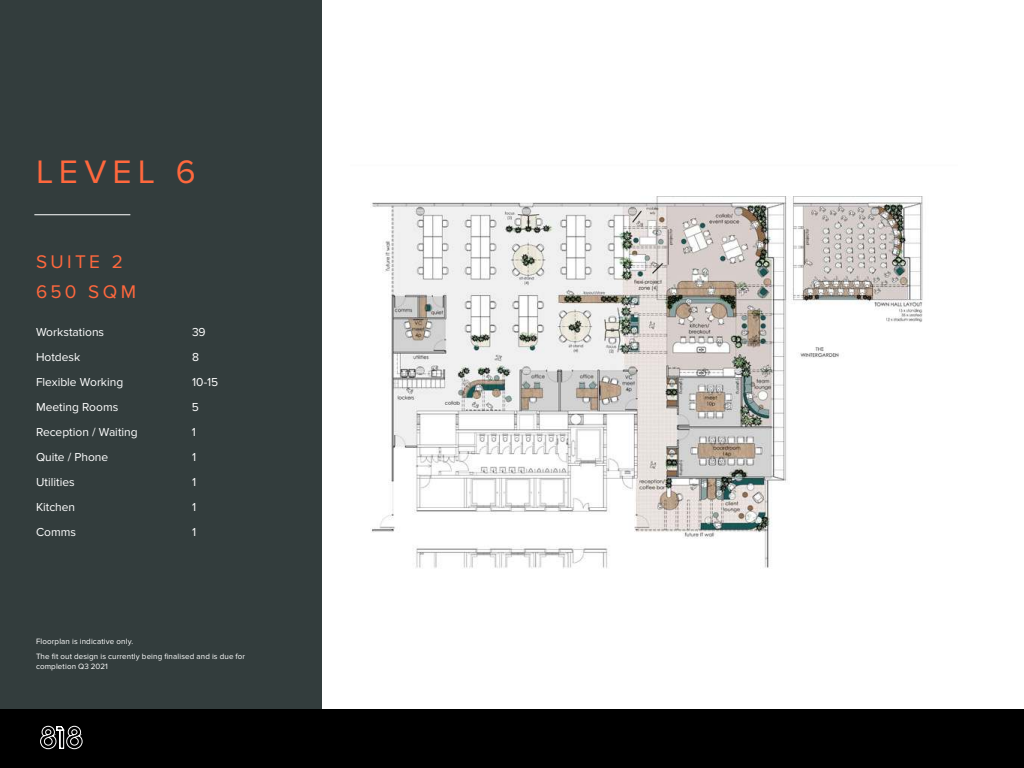
<style>
.page{position:relative;width:1024px;height:768px;background:#fff}
.page>*{position:absolute;margin:0;border:0;box-sizing:border-box;transform-origin:0 0}
.t1{font:33.7px "Proxima Nova";letter-spacing:.18em;color:#ff683d}
.t2{font:19px/30px "Proxima Nova";letter-spacing:.175em;color:#ff683d}
.t3{font:12px "Proxima Nova";color:#fff}
.t4{font:8px/15px "Proxima Nova";letter-spacing:.015em;color:#fff}
</style>
<div class="page">
<div style="left:0;top:709px;width:1024px;height:59px;background:#000"></div>
<svg style="left:40px;top:726px;width:43px;height:23px"></svg>
<div style="left:0;top:0;width:322px;height:709px;background:#333d3d"></div>
<hr style="left:34px;top:214px;width:96px;height:1px;background:#fff">
<img style="left:372px;top:196px;width:551px;height:373px">
<h1 class="t1" style="left:36px;top:157px;width:161px">LEVEL 6</h1>
<h2 class="t2" style="left:36px;top:248px;width:102px">SUITE 2<br>650 SQM</h2>
<p class="t3" style="left:36px;top:327px;width:70px">Workstations</p>
<p class="t3" style="left:192px;top:327px;width:15px">39</p>
<p class="t3" style="left:36px;top:352px;width:46px">Hotdesk</p>
<p class="t3" style="left:192px;top:352px;width:8px">8</p>
<p class="t3" style="left:36px;top:377px;width:89px">Flexible Working</p>
<p class="t3" style="left:192px;top:377px;width:28px">10-15</p>
<p class="t3" style="left:36px;top:402px;width:84px">Meeting Rooms</p>
<p class="t3" style="left:192px;top:402px;width:9px">5</p>
<p class="t3" style="left:36px;top:427px;width:103px">Reception / Waiting</p>
<p class="t3" style="left:192px;top:427px;width:6px">1</p>
<p class="t3" style="left:36px;top:452px;width:74px">Quite / Phone</p>
<p class="t3" style="left:192px;top:452px;width:6px">1</p>
<p class="t3" style="left:36px;top:477px;width:40px">Utilities</p>
<p class="t3" style="left:192px;top:477px;width:6px">1</p>
<p class="t3" style="left:36px;top:502px;width:41px">Kitchen</p>
<p class="t3" style="left:192px;top:502px;width:6px">1</p>
<p class="t3" style="left:36px;top:527px;width:42px">Comms</p>
<p class="t3" style="left:192px;top:527px;width:6px">1</p>
<p class="t4" style="left:36px;top:635px;width:211px">Floorplan is indicative only.<br>The fit out design is currently being finalised and is due for</p>
<p class="t4" style="left:36px;top:660px;width:74px">completion Q3 2021</p>
</div>
